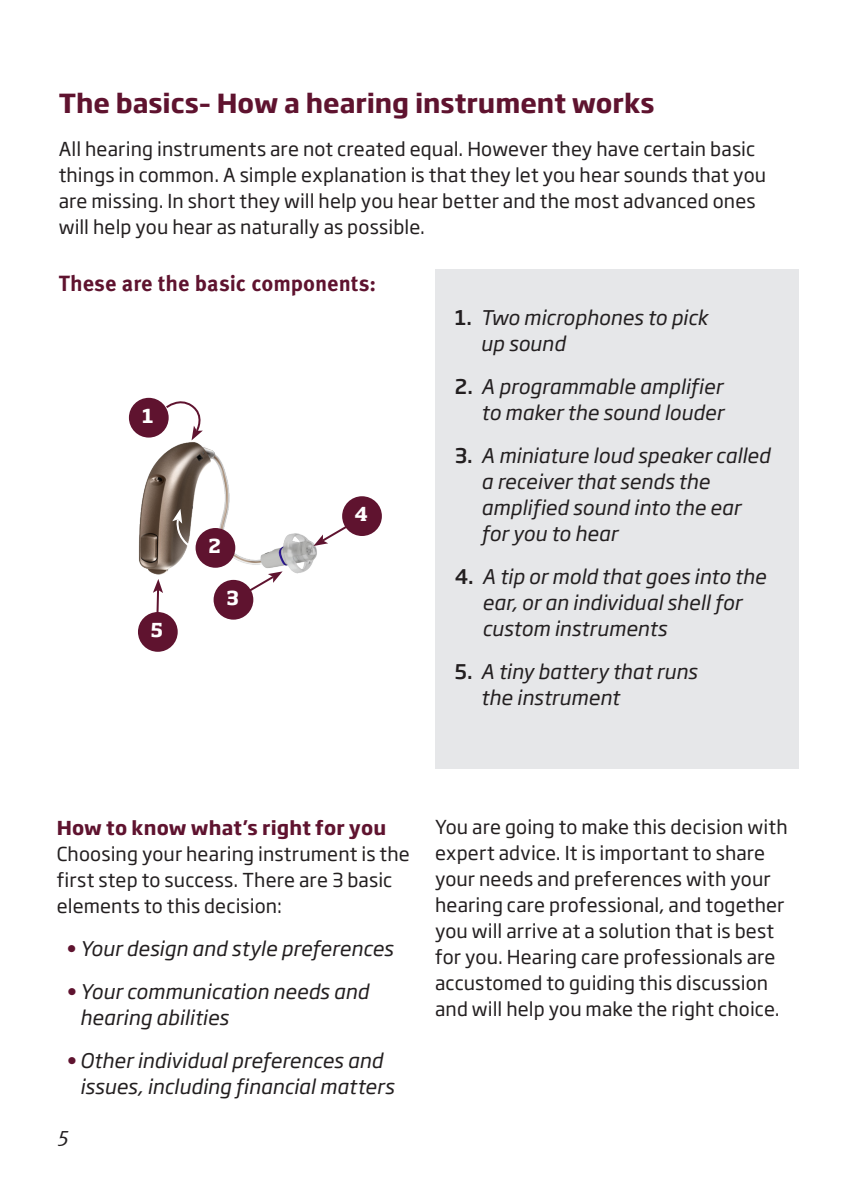
<style>
.page{position:relative;width:842px;height:1191px;background:#fff}
.page>*{position:absolute;margin:0;border:0;box-sizing:border-box;transform-origin:0 0}
.text{font:700 26px "Soho Gothic Pro";color:#5f132f}
.sm_head{font:700 22px "Meta Pro";letter-spacing:-.005em;color:#5f132f}
.t1{font:italic 22px "Meta Pro";color:#231f20}
.text-2{font:italic 20px/26px "Soho Gothic Pro";letter-spacing:.005em;color:#231f20}
.text-3{font:19px/26px "Soho Gothic Pro";letter-spacing:.01em;color:#231f20}
.text-4{font:700 19px "Soho Pro";color:#fff}
.s1{font-weight:500;font-style:normal}
.s2{font-weight:700;color:#5f132f}
.s3{color:#5f132f}
</style>
<div class="page">
<img style="left:128px;top:397px;width:223px;height:198px">
<div style="left:435px;top:269px;width:364px;height:499px;background:#e6e7e9"></div>
<div style="left:129px;top:398px;width:40px;height:39px;background:#5f132f;border-radius:50%"></div>
<div style="left:138px;top:612px;width:40px;height:40px;background:#5f132f;border-radius:50%"></div>
<div style="left:342px;top:496px;width:40px;height:40px;background:#5f132f;border-radius:50%"></div>
<div style="left:214px;top:580px;width:39px;height:39px;background:#5f132f;border-radius:50%"></div>
<svg style="left:165px;top:397px;width:43px;height:43px"></svg>
<svg style="left:172px;top:509px;width:41px;height:45px"></svg>
<div style="left:196px;top:528px;width:39px;height:40px;background:#5f132f;border-radius:50%"></div>
<svg style="left:153px;top:579px;width:10px;height:34px"></svg>
<svg style="left:246px;top:571px;width:37px;height:23px"></svg>
<svg style="left:313px;top:523px;width:37px;height:23px"></svg>
<p class="text" style="left:59px;top:83px;width:597px">The basics– How a hearing instrument works</p>
<p class="text-3" style="left:59px;top:135px;width:709px">All hearing instruments are not created equal. However they have certain basic things in common. A simple explanation is that they let you hear sounds that you are missing. In short they will help you hear better and the most advanced ones will help you hear as naturally as possible.</p>
<p class="sm_head" style="left:59px;top:269px;width:319px">These are the basic components:</p>
<p class="text-4" style="left:142px;top:402px;width:13px">1</p>
<p class="text-4" style="left:151px;top:616px;width:14px">5</p>
<p class="text-4" style="left:208px;top:532px;width:14px">2</p>
<p class="text-4" style="left:226px;top:584px;width:14px">3</p>
<p class="text-4" style="left:354px;top:500px;width:15px">4</p>
<p class="text-2" style="left:481px;top:304px;width:228px;text-indent:-26px"><span class="s1">1.</span> Two microphones to pick up sound</p>
<p class="text-2" style="left:455px;top:373px;width:270px;text-align:right"><span class="s1">2.</span> A programmable amplifier to maker the sound louder</p>
<p class="text-2" style="left:481px;top:442px;width:290px;text-indent:-26px"><span class="s1">3.</span> A miniature loud speaker called a receiver that sends the amplified sound into the ear for you to hear</p>
<p class="text-2" style="left:482px;top:563px;width:285px;text-indent:-27px"><span class="s1">4.</span> A tip or mold that goes into the ear, or an individual shell for custom instruments</p>
<p class="text-2" style="left:481px;top:658px;width:218px;text-indent:-26px"><span class="s1">5.</span> A tiny battery that runs the instrument</p>
<p class="text-3" style="left:57px;top:813px;width:355px"><span class="s2">How to know what’s right for you </span>Choosing your hearing instrument is the first step to success. There are 3 basic elements to this decision:</p>
<p class="text-2" style="left:65px;top:934px;width:330px"><span class="s3">•</span> Your design and style preferences</p>
<p class="text-2" style="left:80px;top:977px;width:290px;text-indent:-15px"><span class="s3">•</span> Your communication needs and hearing abilities</p>
<p class="text-2" style="left:80px;top:1046px;width:315px;text-indent:-15px"><span class="s3">•</span> Other individual preferences and issues, including financial matters</p>
<p class="t1" style="left:59px;top:1120px;width:12px">5</p>
<p class="text-3" style="left:435px;top:813px;width:354px">You are going to make this decision with expert advice. It is important to share your needs and preferences with your hearing care professional, and together you will arrive at a solution that is best for you. Hearing care professionals are accustomed to guiding this discussion and will help you make the right choice.</p>
</div>
